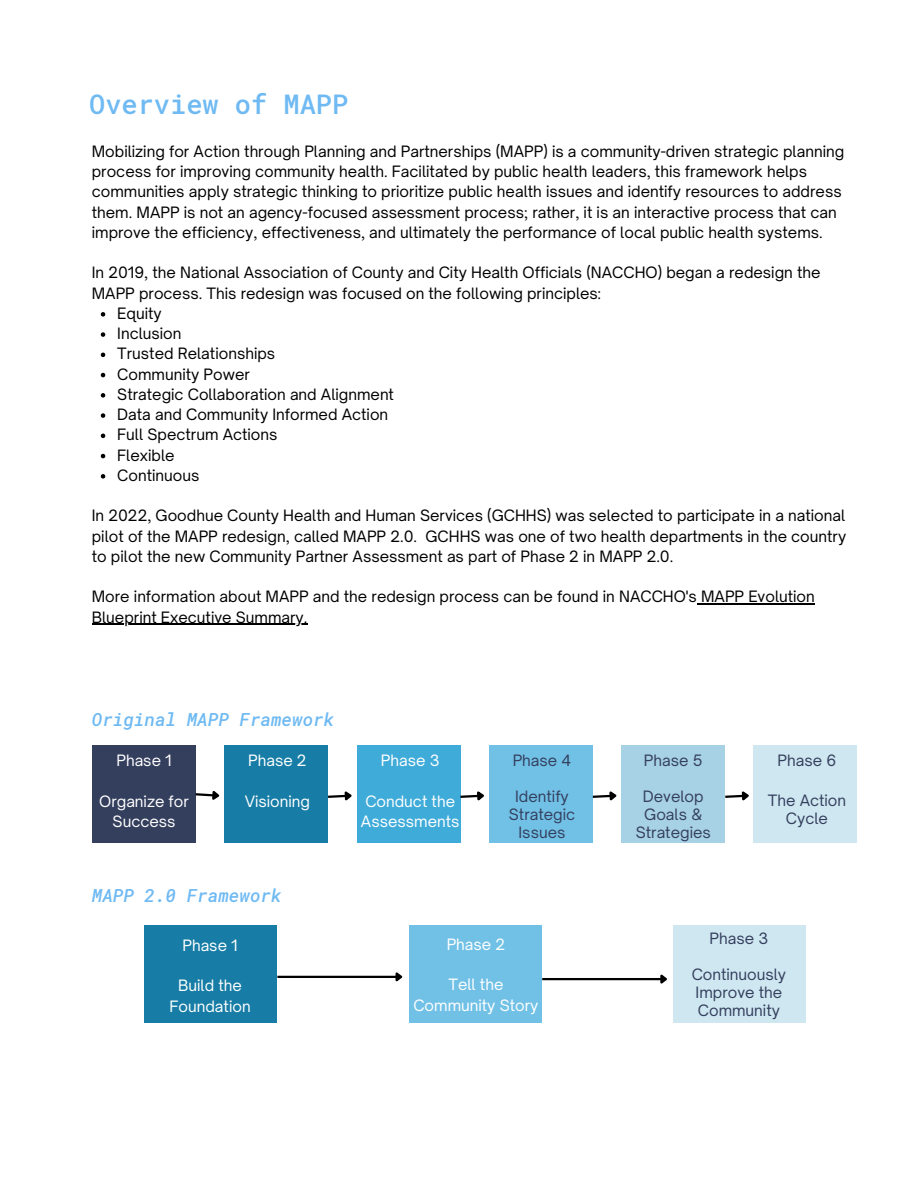
<style>
.page{position:relative;width:918px;height:1188px;background:#fff}
.page>*{position:absolute;margin:0;border:0;box-sizing:border-box;transform-origin:0 0}
.t1{font:500 27px "Roboto Mono";color:#6fbaf3}
.t2{font:italic 500 18px "Roboto Mono";color:#6fbaf3}
.t3{font:15px/20.2px "Open Sauce One";color:#000}
.t4{font:15px/20.2px "Open Sauce One";color:#fff;text-align:center}
.t5{font:15px/18px "Open Sauce One";color:#343f5e;text-align:center}
</style>
<div class="page">
<svg style="left:101px;top:312px;width:4px;height:5px"></svg>
<svg style="left:101px;top:332px;width:4px;height:5px"></svg>
<svg style="left:101px;top:353px;width:4px;height:4px"></svg>
<svg style="left:101px;top:373px;width:4px;height:4px"></svg>
<svg style="left:101px;top:393px;width:4px;height:5px"></svg>
<svg style="left:101px;top:413px;width:4px;height:5px"></svg>
<svg style="left:101px;top:434px;width:4px;height:4px"></svg>
<svg style="left:101px;top:454px;width:4px;height:4px"></svg>
<svg style="left:101px;top:474px;width:4px;height:5px"></svg>
<hr style="left:697px;top:603px;width:118px;height:2px;background:#000">
<hr style="left:92px;top:624px;width:215px;height:1px;background:#000">
<div style="left:92px;top:745px;width:103px;height:98px;background:#343f5e"></div>
<div style="left:225px;top:745px;width:103px;height:98px;background:#177da6"></div>
<div style="left:357px;top:745px;width:103px;height:98px;background:#3fabd9"></div>
<div style="left:489px;top:745px;width:104px;height:98px;background:#71c1e6"></div>
<div style="left:621px;top:745px;width:104px;height:98px;background:#a7d1e4"></div>
<div style="left:754px;top:745px;width:103px;height:98px;background:#cfe7f1"></div>
<svg style="left:195px;top:789px;width:25px;height:15px"></svg>
<svg style="left:328px;top:791px;width:24px;height:10px"></svg>
<svg style="left:460px;top:789px;width:24px;height:15px"></svg>
<svg style="left:592px;top:791px;width:25px;height:10px"></svg>
<svg style="left:725px;top:791px;width:24px;height:10px"></svg>
<div style="left:144px;top:926px;width:132px;height:97px;background:#177da6"></div>
<div style="left:409px;top:926px;width:133px;height:97px;background:#71c1e6"></div>
<div style="left:673px;top:926px;width:133px;height:97px;background:#cfe7f1"></div>
<hr style="left:277px;top:976px;width:119px;height:2px;background:#000">
<svg style="left:393px;top:972px;width:10px;height:10px"></svg>
<hr style="left:542px;top:978px;width:119px;height:2px;background:#000">
<svg style="left:658px;top:974px;width:9px;height:10px"></svg>
<h1 class="t1" style="left:89px;top:86px;width:261px">Overview of MAPP</h1>
<p class="t3" style="left:92px;top:141px;width:754px">Mobilizing for Action through Planning and Partnerships (MAPP) is a community-driven strategic planning process for improving community health. Facilitated by public health leaders, this framework helps communities apply strategic thinking to prioritize public health issues and identify resources to address them. MAPP is not an agency-focused assessment process; rather, it is an interactive process that can improve the efficiency, effectiveness, and ultimately the performance of local public health systems.</p>
<p class="t3" style="left:92px;top:262px;width:730px">In 2019, the National Association of County and City Health Officials (NACCHO) began a redesign the<br>MAPP process. This redesign was focused on the following principles:</p>
<p class="t3" style="left:117px;top:303px;width:278px">Equity<br>Inclusion<br>Trusted Relationships<br>Community Power<br>Strategic Collaboration and Alignment<br>Data and Community Informed Action<br>Full Spectrum Actions<br>Flexible<br>Continuous</p>
<p class="t3" style="left:92px;top:505px;width:756px;text-align:justify">In 2022, Goodhue County Health and Human Services (GCHHS) was selected to participate in a national pilot of the MAPP redesign, called MAPP 2.0. GCHHS was one of two health departments in the country to pilot the new Community Partner Assessment as part of Phase 2 in MAPP 2.0.</p>
<p class="t3" style="left:92px;top:586px;width:725px">More information about MAPP and the redesign process can be found in NACCHO's MAPP Evolution<br>Blueprint Executive Summary.</p>
<p class="t2" style="left:92px;top:707px;width:244px">Original MAPP Framework</p>
<p class="t4" style="left:116px;top:750px;width:57px">Phase 1</p>
<p class="t4" style="left:99px;top:791px;width:91px">Organize for<br>Success</p>
<p class="t4" style="left:248px;top:750px;width:60px">Phase 2</p>
<p class="t4" style="left:245px;top:791px;width:67px">Visioning</p>
<p class="t2" style="left:92px;top:883px;width:191px">MAPP 2.0 Framework</p>
<p class="t4" style="left:182px;top:935px;width:57px">Phase 1</p>
<p class="t4" style="left:170px;top:976px;width:83px">Build the<br>Foundation</p>
<p class="t4" style="left:381px;top:750px;width:60px">Phase 3</p>
<p class="t4" style="left:361px;top:791px;width:100px;text-align:left">Conduct the<br>Assessments</p>
<p class="t5" style="left:513px;top:752px;width:60px">Phase 4</p>
<p class="t5" style="left:509px;top:788px;width:68px">Identify<br>Strategic<br>Issues</p>
<p class="t4" style="left:447px;top:934px;width:60px">Phase 2</p>
<p class="t4" style="left:413px;top:975px;width:127px">Tell the<br>Community Story</p>
<p class="t5" style="left:644px;top:752px;width:60px">Phase 5</p>
<p class="t5" style="left:636px;top:788px;width:77px">Develop<br>Goals &amp;<br>Strategies</p>
<p class="t5" style="left:778px;top:751px;width:60px">Phase 6</p>
<p class="t5" style="left:768px;top:791px;width:80px">The Action<br>Cycle</p>
<p class="t5" style="left:710px;top:930px;width:60px">Phase 3</p>
<p class="t5" style="left:692px;top:966px;width:96px;text-align:left">Continuously<br>Improve the<br>Community</p>
</div>
